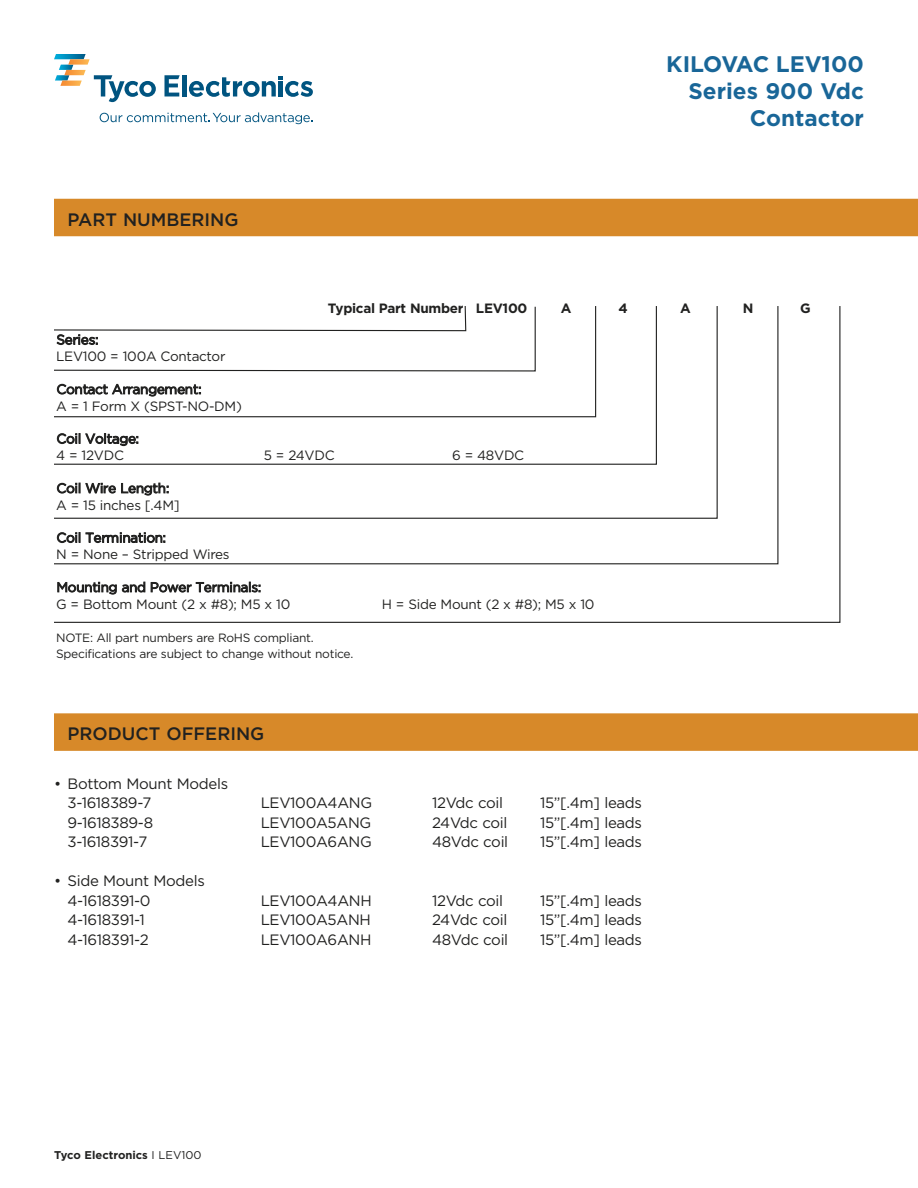
<style>
.page{position:relative;width:918px;height:1188px;background:#fff}
.page>*{position:absolute;margin:0;border:0;box-sizing:border-box;transform-origin:0 0}
.t1{font:700 22.5px/27px "Gotham";color:#196698;text-align:right}
.t2{font:500 18px "Gotham";color:#212120}
.t3{font:15px/19.5px "Gotham";letter-spacing:-.02em;color:#212120}
.t4{font:13.5px/16.6px "Gotham";letter-spacing:-.02em;color:#212120}
.t5{font:700 13.5px "Gotham";letter-spacing:-.02em;color:#212120}
.t6{font:12px/16.5px "Gotham";letter-spacing:-.02em;color:#212120}
.t7{font:700 11.25px "Gotham";color:#212120}
.s1{font-weight:400}
</style>
<div class="page">
<svg style="left:164px;top:75px;width:16px;height:21px"></svg>
<hr style="left:182px;top:75px;width:4px;height:22px;background:#005480">
<svg style="left:189px;top:76px;width:124px;height:21px"></svg>
<svg style="left:100px;top:112px;width:212px;height:12px"></svg>
<svg style="left:54px;top:54px;width:102px;height:48px"></svg>
<div style="left:54px;top:199px;width:864px;height:37px;background:#d78929"></div>
<div style="left:54px;top:713px;width:864px;height:38px;background:#d78929"></div>
<svg style="left:54px;top:306px;width:787px;height:317px"></svg>
<h1 class="t1" style="left:666px;top:51px;width:199px">KILOVAC LEV100<br>Series 900 Vdc<br>Contactor</h1>
<p class="t2" style="left:68px;top:209px;width:173px">PART NUMBERING</p>
<p class="t4" style="left:56px;top:331px;width:171px">Series:<br>LEV100 = 100A Contactor</p>
<p class="t4" style="left:56px;top:381px;width:187px">Contact Arrangement:<br>A = 1 Form X (SPST-NO-DM)</p>
<p class="t4" style="left:56px;top:430px;width:84px">Coil Voltage:<br>4 = 12VDC</p>
<p class="t5" style="left:328px;top:301px;width:201px">Typical Part Number LEV100</p>
<p class="t5" style="left:561px;top:301px;width:12px">A</p>
<p class="t5" style="left:619px;top:301px;width:11px">4</p>
<p class="t5" style="left:680px;top:301px;width:12px">A</p>
<p class="t5" style="left:743px;top:301px;width:12px">N</p>
<p class="t5" style="left:800px;top:301px;width:12px">G</p>
<p class="t4" style="left:264px;top:447px;width:72px">5 = 24VDC</p>
<p class="t4" style="left:452px;top:447px;width:74px">6 = 48VDC</p>
<p class="t4" style="left:56px;top:480px;width:125px">Coil Wire Length:<br>A = 15 inches [.4M]</p>
<p class="t4" style="left:56px;top:529px;width:175px">Coil Termination:<br>N = None – Stripped Wires</p>
<p class="t4" style="left:56px;top:579px;width:236px">Mounting and Power Terminals:<br>G = Bottom Mount (2 x #8); M5 x 10</p>
<p class="t6" style="left:56px;top:629px;width:299px">NOTE: All part numbers are RoHS compliant.<br>Specifications are subject to change without notice.</p>
<p class="t2" style="left:68px;top:724px;width:198px">PRODUCT OFFERING</p>
<p class="t4" style="left:382px;top:596px;width:214px">H = Side Mount (2 x #8); M5 x 10</p>
<p class="t3" style="left:68px;top:774px;width:162px;text-indent:-14px">• Bottom Mount Models<br>3-1618389-7</p>
<p class="t3" style="left:261px;top:794px;width:113px">LEV100A4ANG</p>
<p class="t3" style="left:432px;top:794px;width:73px">12Vdc coil</p>
<p class="t3" style="left:540px;top:794px;width:104px">15”[.4m] leads</p>
<p class="t3" style="left:68px;top:813px;width:87px">9-1618389-8</p>
<p class="t3" style="left:261px;top:813px;width:112px">LEV100A5ANG</p>
<p class="t3" style="left:432px;top:813px;width:77px">24Vdc coil</p>
<p class="t3" style="left:540px;top:813px;width:104px">15”[.4m] leads</p>
<p class="t3" style="left:68px;top:833px;width:81px">3-1618391-7</p>
<p class="t3" style="left:261px;top:833px;width:113px">LEV100A6ANG</p>
<p class="t3" style="left:432px;top:833px;width:78px">48Vdc coil</p>
<p class="t3" style="left:540px;top:833px;width:104px">15”[.4m] leads</p>
<p class="t3" style="left:68px;top:872px;width:139px;text-indent:-14px">• Side Mount Models<br>4-1618391-0</p>
<p class="t3" style="left:261px;top:891px;width:113px">LEV100A4ANH</p>
<p class="t3" style="left:432px;top:891px;width:73px">12Vdc coil</p>
<p class="t3" style="left:540px;top:891px;width:104px">15”[.4m] leads</p>
<p class="t3" style="left:68px;top:911px;width:79px">4-1618391-1</p>
<p class="t3" style="left:261px;top:911px;width:112px">LEV100A5ANH</p>
<p class="t3" style="left:432px;top:911px;width:77px">24Vdc coil</p>
<p class="t3" style="left:540px;top:911px;width:104px">15”[.4m] leads</p>
<p class="t3" style="left:68px;top:930px;width:83px">4-1618391-2</p>
<p class="t3" style="left:261px;top:930px;width:112px">LEV100A6ANH</p>
<p class="t3" style="left:432px;top:930px;width:78px">48Vdc coil</p>
<p class="t3" style="left:540px;top:930px;width:104px">15”[.4m] leads</p>
<p class="t7" style="left:54px;top:1148px;width:149px">Tyco Electronics <span class="s1">I LEV100</span></p>
</div>
